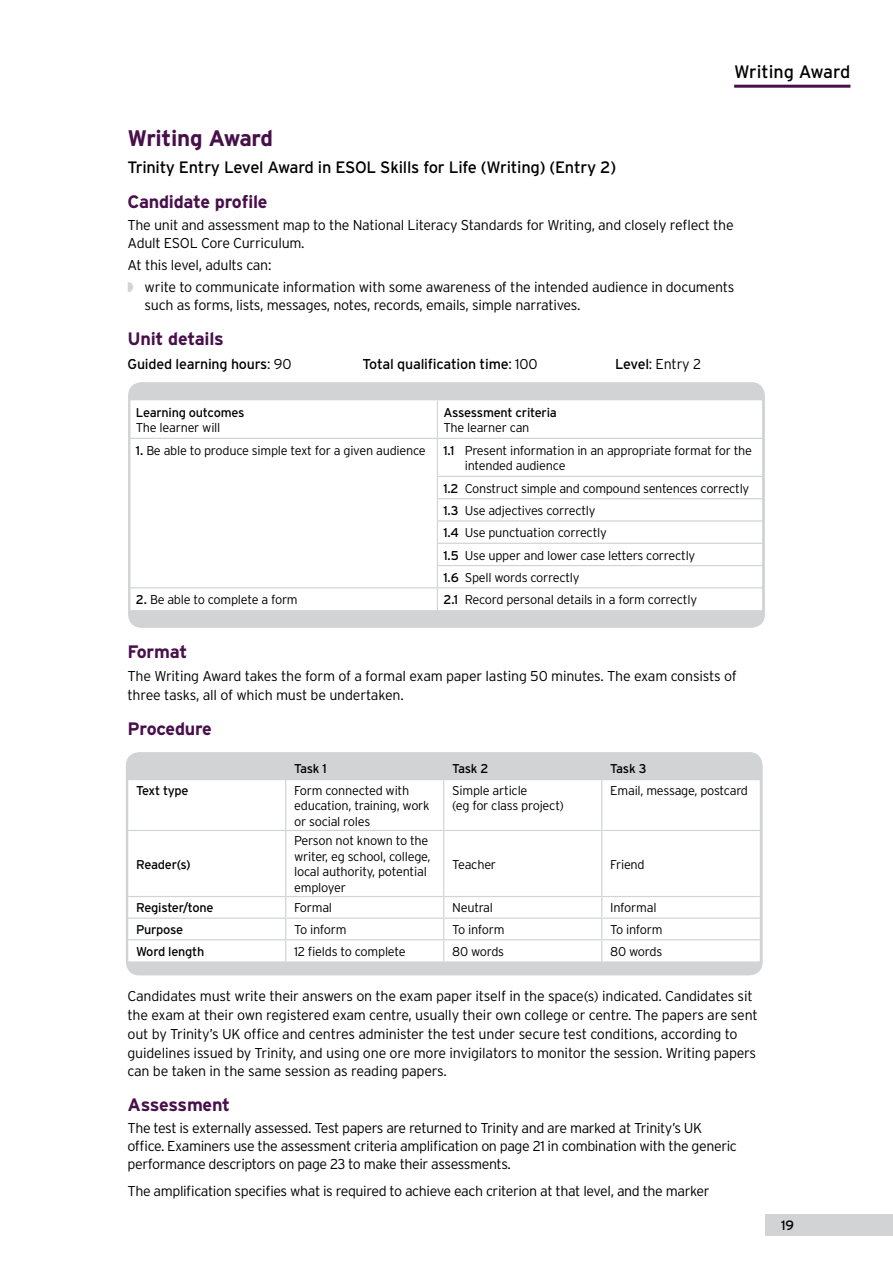
<style>
.page{position:relative;width:893px;height:1263px;background:#fff}
.page>*{position:absolute;margin:0;border:0;box-sizing:border-box;transform-origin:0 0}
.t1{font:700 22.5px "Interstate";letter-spacing:-.015em;color:#48104a}
.t2{font:700 18px "Interstate";letter-spacing:-.015em;color:#48104a}
.t3{font:18px "Interstate";color:#000}
.t4{font:16.5px "Interstate";letter-spacing:-.015em;color:#000}
.t5{font:300 14.25px/18.8px "Interstate";letter-spacing:-.025em;color:#000}
.t6{font:14.25px "Interstate";letter-spacing:-.015em;color:#000}
.t7{font:13.5px "Interstate";color:#000}
.t8{font:300 12.75px/15.8px "Interstate";letter-spacing:-.02em;color:#000}
.t9{font:12.75px "Interstate";letter-spacing:-.02em;color:#000}
.s1{color:#d1d3d4}
.s2{font-weight:300}
.s3{font-weight:400}
</style>
<div class="page">
<div style="left:129px;top:383px;width:635px;height:244px;background:#d1d3d4;border-radius:13px"></div>
<div style="left:130px;top:400px;width:632px;height:210px;background:#fff"></div>
<hr style="left:437px;top:400px;width:1px;height:38px;background:#d1d3d4">
<hr style="left:129px;top:438px;width:308px;height:1px;background:#d1d3d4">
<hr style="left:437px;top:438px;width:325px;height:1px;background:#d1d3d4">
<hr style="left:437px;top:439px;width:1px;height:37px;background:#d1d3d4">
<hr style="left:437px;top:476px;width:325px;height:1px;background:#d1d3d4">
<hr style="left:437px;top:498px;width:325px;height:1px;background:#d1d3d4">
<hr style="left:437px;top:520px;width:325px;height:2px;background:#d1d3d4">
<hr style="left:437px;top:543px;width:325px;height:1px;background:#d1d3d4">
<hr style="left:437px;top:565px;width:325px;height:1px;background:#d1d3d4">
<hr style="left:129px;top:587px;width:308px;height:1px;background:#d1d3d4">
<hr style="left:437px;top:587px;width:325px;height:1px;background:#d1d3d4">
<svg style="left:437px;top:477px;width:1px;height:133px"></svg>
<div style="left:128px;top:382px;width:637px;height:246px;border:1px solid #d1d3d4;border-radius:13px"></div>
<div style="left:126px;top:753px;width:636px;height:222px;background:#d1d3d4;border-radius:13px"></div>
<div style="left:128px;top:780px;width:632px;height:181px;background:#fff"></div>
<hr style="left:285px;top:780px;width:1px;height:50px;background:#d1d3d4">
<hr style="left:443px;top:780px;width:1px;height:50px;background:#d1d3d4">
<hr style="left:601px;top:780px;width:1px;height:50px;background:#d1d3d4">
<hr style="left:127px;top:830px;width:159px;height:1px;background:#d1d3d4">
<hr style="left:286px;top:830px;width:158px;height:1px;background:#d1d3d4">
<hr style="left:285px;top:831px;width:1px;height:65px;background:#d1d3d4">
<hr style="left:444px;top:830px;width:158px;height:1px;background:#d1d3d4">
<hr style="left:443px;top:831px;width:1px;height:65px;background:#d1d3d4">
<hr style="left:602px;top:830px;width:158px;height:1px;background:#d1d3d4">
<hr style="left:601px;top:831px;width:1px;height:65px;background:#d1d3d4">
<hr style="left:127px;top:896px;width:159px;height:1px;background:#d1d3d4">
<hr style="left:286px;top:896px;width:158px;height:1px;background:#d1d3d4">
<hr style="left:444px;top:896px;width:158px;height:1px;background:#d1d3d4">
<hr style="left:602px;top:896px;width:158px;height:1px;background:#d1d3d4">
<hr style="left:127px;top:917px;width:159px;height:2px;background:#d1d3d4">
<hr style="left:286px;top:917px;width:158px;height:2px;background:#d1d3d4">
<hr style="left:444px;top:917px;width:158px;height:2px;background:#d1d3d4">
<hr style="left:602px;top:917px;width:158px;height:2px;background:#d1d3d4">
<hr style="left:127px;top:939px;width:159px;height:1px;background:#d1d3d4">
<hr style="left:286px;top:939px;width:158px;height:1px;background:#d1d3d4">
<svg style="left:285px;top:897px;width:1px;height:64px"></svg>
<hr style="left:444px;top:939px;width:158px;height:1px;background:#d1d3d4">
<svg style="left:443px;top:897px;width:1px;height:64px"></svg>
<hr style="left:602px;top:939px;width:158px;height:1px;background:#d1d3d4">
<svg style="left:601px;top:897px;width:1px;height:64px"></svg>
<div style="left:126px;top:752px;width:637px;height:223px;border:1px solid #d1d3d4;border-radius:13px"></div>
<hr style="left:734px;top:85px;width:116px;height:3px;background:#48104a">
<div style="left:765px;top:1214px;width:128px;height:21px;background:#d1d3d4"></div>
<p class="t3" style="left:734px;top:62px;width:118px">Writing Award</p>
<h1 class="t1" style="left:128px;top:125px;width:147px">Writing Award</h1>
<p class="t4" style="left:128px;top:158px;width:490px">Trinity Entry Level Award in ESOL Skills for Life (Writing) (Entry 2)</p>
<p class="t2" style="left:128px;top:191px;width:141px">Candidate profile</p>
<p class="t5" style="left:128px;top:216px;width:608px;line-height:18px">The unit and assessment map to the National Literacy Standards for Writing, and closely reflect the<br>Adult ESOL Core Curriculum.</p>
<p class="t5" style="left:128px;top:254px;width:608px;line-height:22.2px">At this level, adults can:<br><span class="s1">◗</span> write to communicate information with some awareness of the intended audience in documents</p>
<p class="t5" style="left:145px;top:296px;width:437px">such as forms, lists, messages, notes, records, emails, simple narratives.</p>
<p class="t2" style="left:128px;top:328px;width:98px">Unit details</p>
<p class="t6" style="left:128px;top:356px;width:165px">Guided learning hours<span class="s2">: 90</span></p>
<p class="t6" style="left:363px;top:356px;width:177px">Total qualification time<span class="s2">: 100</span></p>
<p class="t5" style="left:615px;top:354px;width:88px"><span class="s3">Level</span>: Entry 2</p>
<p class="t9" style="left:136px;top:405px;width:110px">Learning outcomes</p>
<p class="t8" style="left:136px;top:420px;width:86px">The learner will</p>
<p class="t9" style="left:443px;top:405px;width:115px">Assessment criteria</p>
<p class="t8" style="left:443px;top:420px;width:88px">The learner can</p>
<p class="t8" style="left:136px;top:442px;width:291px"><span class="s3">1.</span> Be able to produce simple text for a given audience</p>
<p class="t8" style="left:465px;top:442px;width:289px;text-indent:-21px"><span class="s3">1.1</span> Present information in an appropriate format for the intended audience</p>
<p class="t8" style="left:443px;top:477px;width:307px;line-height:22.4px"><span class="s3">1.2</span> Construct simple and compound sentences correctly <span class="s3">1.3</span> Use adjectives correctly<br><span class="s3">1.4</span> Use punctuation correctly<br><span class="s3">1.5</span> Use upper and lower case letters correctly<br><span class="s3">1.6</span> Spell words correctly</p>
<p class="t8" style="left:136px;top:592px;width:163px"><span class="s3">2.</span> Be able to complete a form</p>
<p class="t8" style="left:443px;top:592px;width:255px"><span class="s3">2.1</span> Record personal details in a form correctly</p>
<p class="t2" style="left:128px;top:642px;width:61px">Format</p>
<p class="t5" style="left:128px;top:667px;width:611px">The Writing Award takes the form of a formal exam paper lasting 50 minutes. The exam consists of three tasks, all of which must be undertaken.</p>
<p class="t2" style="left:128px;top:718px;width:86px">Procedure</p>
<p class="t9" style="left:294px;top:762px;width:34px">Task 1</p>
<p class="t9" style="left:452px;top:762px;width:38px">Task 2</p>
<p class="t9" style="left:610px;top:762px;width:38px">Task 3</p>
<p class="t9" style="left:136px;top:783px;width:54px">Text type</p>
<p class="t8" style="left:294px;top:782px;width:137px">Form connected with education, training, work or social roles</p>
<p class="t8" style="left:452px;top:782px;width:113px">Simple article<br>(eg for class project)</p>
<p class="t8" style="left:610px;top:782px;width:139px">Email, message, postcard</p>
<p class="t9" style="left:136px;top:857px;width:56px">Reader(s)</p>
<p class="t8" style="left:294px;top:832px;width:138px">Person not known to the writer, eg school, college, local authority, potential employer</p>
<p class="t8" style="left:452px;top:856px;width:45px">Teacher</p>
<p class="t8" style="left:610px;top:856px;width:36px">Friend</p>
<p class="t9" style="left:136px;top:901px;width:79px">Register/tone</p>
<p class="t8" style="left:294px;top:900px;width:39px">Formal</p>
<p class="t8" style="left:452px;top:900px;width:42px">Neutral</p>
<p class="t8" style="left:610px;top:900px;width:48px">Informal</p>
<p class="t9" style="left:136px;top:922px;width:49px">Purpose</p>
<p class="t8" style="left:294px;top:921px;width:54px">To inform</p>
<p class="t8" style="left:452px;top:921px;width:54px">To inform</p>
<p class="t8" style="left:610px;top:921px;width:54px">To inform</p>
<p class="t9" style="left:136px;top:944px;width:70px">Word length</p>
<p class="t8" style="left:294px;top:943px;width:113px">12 fields to complete</p>
<p class="t8" style="left:452px;top:943px;width:54px">80 words</p>
<p class="t8" style="left:610px;top:943px;width:54px">80 words</p>
<p class="t5" style="left:128px;top:987px;width:632px">Candidates must write their answers on the exam paper itself in the space(s) indicated. Candidates sit the exam at their own registered exam centre, usually their own college or centre. The papers are sent out by Trinity’s UK office and centres administer the test under secure test conditions, according to guidelines issued by Trinity, and using one ore more invigilators to monitor the session. Writing papers can be taken in the same session as reading papers.</p>
<p class="t2" style="left:128px;top:1094px;width:104px">Assessment</p>
<p class="t5" style="left:128px;top:1119px;width:611px;line-height:18px">The test is externally assessed. Test papers are returned to Trinity and are marked at Trinity’s UK office. Examiners use the assessment criteria amplification on page 21 in combination with the generic performance descriptors on page 23 to make their assessments.</p>
<p class="t5" style="left:128px;top:1181px;width:583px">The amplification specifies what is required to achieve each criterion at that level, and the marker</p>
<p class="t7" style="left:781px;top:1218px;width:14px">19</p>
</div>
